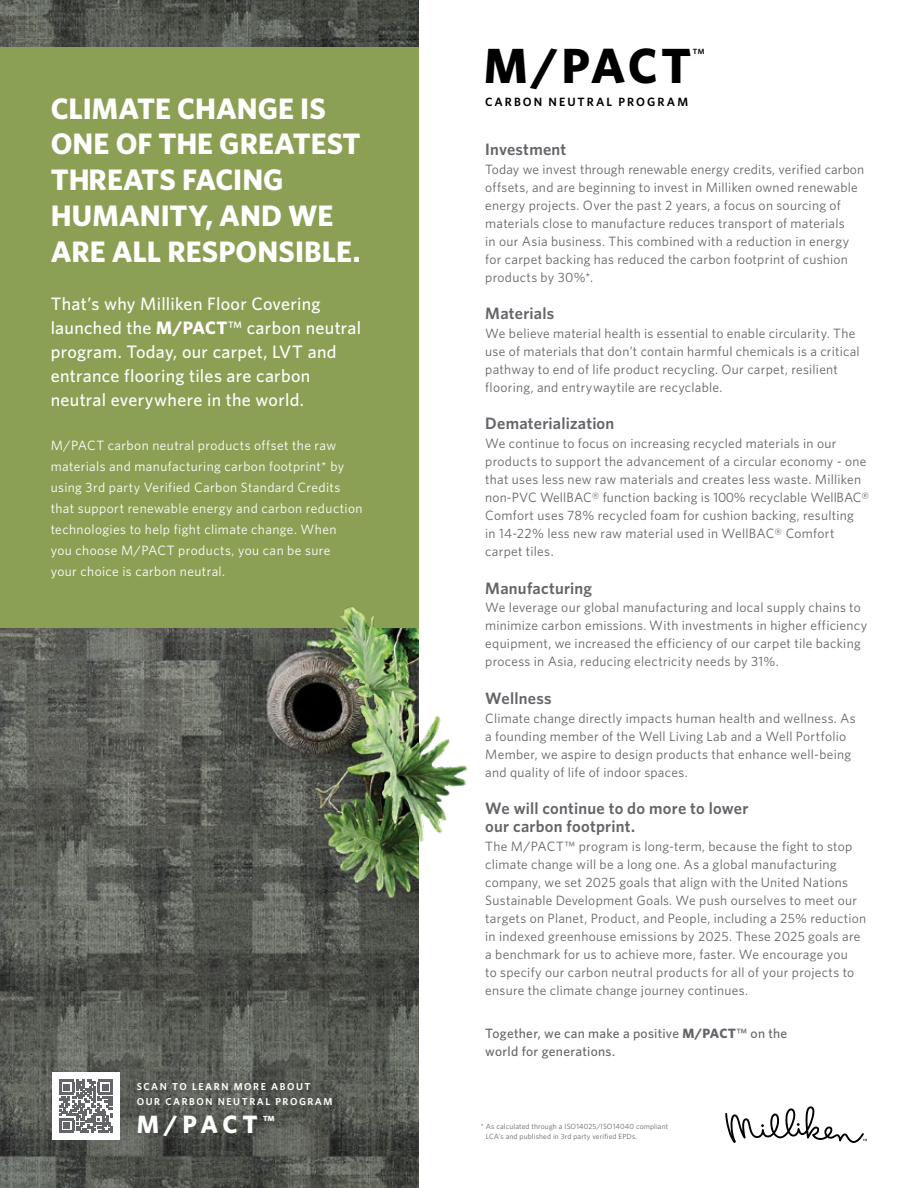
<style>
.page{position:relative;width:918px;height:1188px;background:#fff}
.page>*{position:absolute;margin:0;border:0;box-sizing:border-box;transform-origin:0 0}
.t1{font:700 49.5px "Whitney";color:#000}
.t2{font:700 29.7px/35.8px "Whitney";color:#fff}
.t3{font:700 25.2px "Whitney";color:#fff}
.t4{font:500 18px/24px "Whitney";letter-spacing:.015em;color:#fff}
.t5{font:600 16.5px/18px "Whitney";letter-spacing:.015em;color:#636569}
.t6{font:13.5px/18px "Whitney";letter-spacing:.02em;color:#636569}
.t7{font:13.5px/21px "Whitney";letter-spacing:.03em;color:#fff}
.t8{font:500 13.5px/18px "Whitney";letter-spacing:.02em;color:#636569}
.t9{font:600 12px "Whitney";letter-spacing:.17em;color:#000}
.t10{font:600 10.05px/15px "Whitney";letter-spacing:.155em;color:#fff}
.t11{font:7.5px/10.5px "Whitney";letter-spacing:.02em;color:#636569}
.t12{font:600 7.5px "Whitney HTF";color:#000}
.s1{font-weight:700}
</style>
<div class="page">
<img style="left:0;top:0;width:418px;height:1188px">
<div style="left:0;top:48px;width:418px;height:580px;background:#8ca055"></div>
<div style="left:52px;top:1072px;width:68px;height:68px;background:#fff"></div>
<svg style="left:59px;top:1080px;width:54px;height:53px"></svg>
<img style="left:301px;top:588px;width:167px;height:335px">
<svg style="left:725px;top:1106px;width:142px;height:37px"></svg>
<h2 class="t2" style="left:51px;top:90px;width:311px">CLIMATE CHANGE IS<br>ONE OF THE GREATEST<br>THREATS FACING<br>HUMANITY, AND WE<br>ARE ALL RESPONSIBLE.</h2>
<h3 class="t4" style="left:51px;top:291px;width:312px">That’s why Milliken Floor Covering launched the <span class="s1">M/PACT</span>™ carbon neutral program. Today, our carpet, LVT and entrance flooring tiles are carbon neutral everywhere in the world.</h3>
<p class="t7" style="left:51px;top:435px;width:313px">M/PACT carbon neutral products offset the raw materials and manufacturing carbon footprint* by using 3rd party Verified Carbon Standard Credits that support renewable energy and carbon reduction technologies to help fight climate change. When<br>you choose M/PACT products, you can be sure<br>your choice is carbon neutral.</p>
<h1 class="t1" style="left:484px;top:32px;width:209px">M/PACT</h1>
<p class="t9" style="left:485px;top:94px;width:204px">CARBON NEUTRAL PROGRAM</p>
<p class="t12" style="left:693px;top:47px;width:13px">TM</p>
<p class="t5" style="left:485px;top:140px;width:83px">Investment</p>
<p class="t6" style="left:485px;top:160px;width:380px">Today we invest through renewable energy credits, verified carbon offsets, and are beginning to invest in Milliken owned renewable energy projects. Over the past 2 years, a focus on sourcing of materials close to manufacture reduces transport of materials<br>in our Asia business. This combined with a reduction in energy for carpet backing has reduced the carbon footprint of cushion products by 30%*.</p>
<p class="t5" style="left:485px;top:304px;width:71px">Materials</p>
<p class="t6" style="left:485px;top:324px;width:376px">We believe material health is essential to enable circularity. The use of materials that don’t contain harmful chemicals is a critical pathway to end of life product recycling. Our carpet, resilient flooring, and entrywaytile are recyclable.</p>
<p class="t5" style="left:485px;top:414px;width:131px">Dematerialization</p>
<p class="t6" style="left:485px;top:434px;width:385px">We continue to focus on increasing recycled materials in our products to support the advancement of a circular economy - one that uses less new raw materials and creates less waste. Milliken non-PVC WellBAC® function backing is 100% recyclable WellBAC® Comfort uses 78% recycled foam for cushion backing, resulting<br>in 14-22% less new raw material used in WellBAC® Comfort carpet tiles.</p>
<p class="t5" style="left:485px;top:578px;width:108px">Manufacturing</p>
<p class="t6" style="left:485px;top:598px;width:383px">We leverage our global manufacturing and local supply chains to minimize carbon emissions. With investments in higher efficiency equipment, we increased the efficiency of our carpet tile backing process in Asia, reducing electricity needs by 31%.</p>
<p class="t5" style="left:485px;top:689px;width:68px">Wellness</p>
<p class="t6" style="left:485px;top:709px;width:372px">Climate change directly impacts human health and wellness. As a founding member of the Well Living Lab and a Well Portfolio Member, we aspire to design products that enhance well-being and quality of life of indoor spaces.</p>
<p class="t5" style="left:485px;top:799px;width:265px">We will continue to do more to lower our carbon footprint.</p>
<p class="t6" style="left:485px;top:837px;width:383px">The M/PACT™ program is long-term, because the fight to stop climate change will be a long one. As a global manufacturing company, we set 2025 goals that align with the United Nations Sustainable Development Goals. We push ourselves to meet our targets on Planet, Product, and People, including a 25% reduction in indexed greenhouse emissions by 2025. These 2025 goals are a benchmark for us to achieve more, faster. We encourage you<br>to specify our carbon neutral products for all of your projects to ensure the climate change journey continues.</p>
<p class="t8" style="left:485px;top:1024px;width:304px">Together, we can make a positive <span class="s1">M/PACT</span>™ on the world for generations.</p>
<p class="t10" style="left:137px;top:1078px;width:197px">SCAN TO LEARN MORE ABOUT<br>OUR CARBON NEUTRAL PROGRAM</p>
<h3 class="t3" style="left:137px;top:1107px;width:139px">M/PACT <sup>™</sup></h3>
<p class="t11" style="left:486px;top:1121px;width:184px;text-indent:-5px">* As calculated through a ISO14025/ISO14040 compliant<br>LCA’s and published in 3rd party verified EPDs.</p>
</div>
